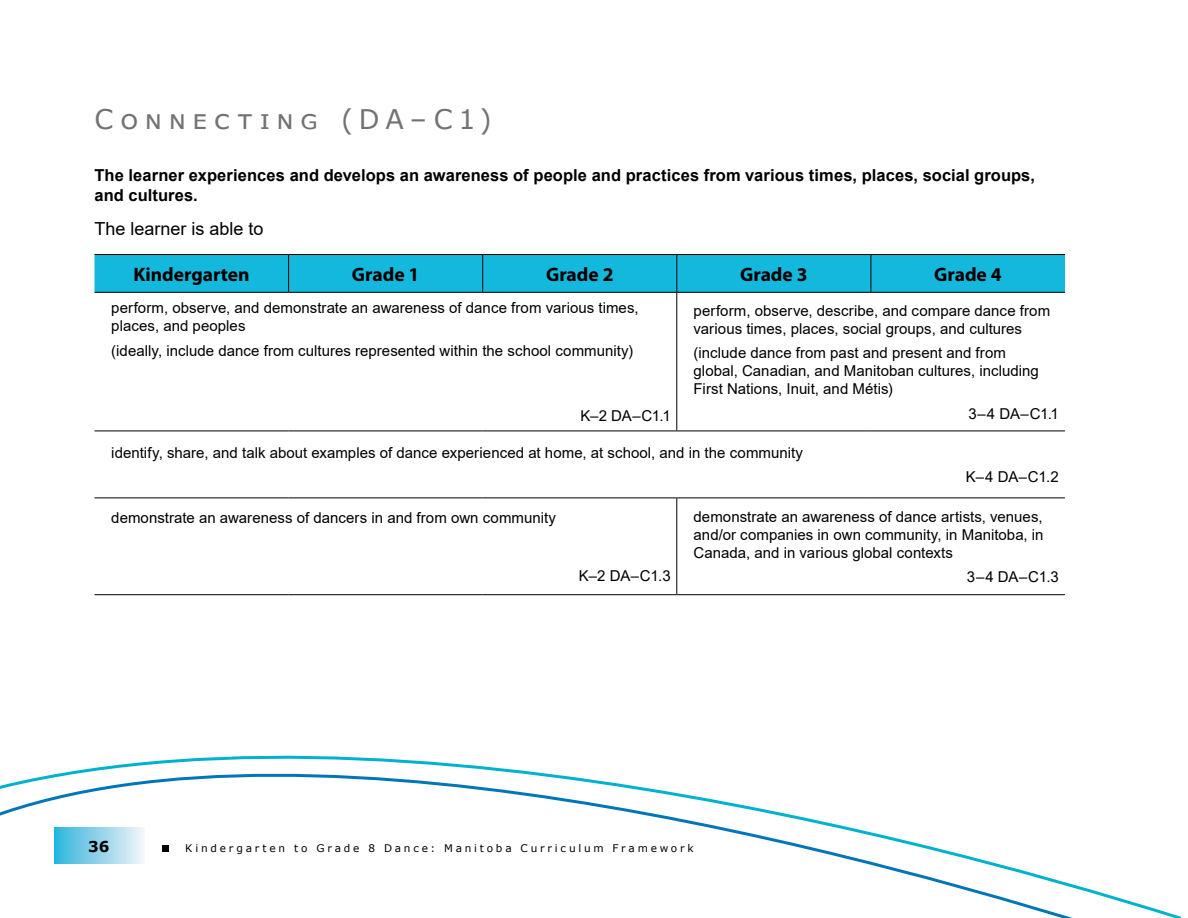
<style>
.page{position:relative;width:1188px;height:918px;background:#fff}
.page>*{position:absolute;margin:0;border:0;box-sizing:border-box;transform-origin:0 0}
.Head_B_Recursive_Lea{font:27px "Verdana";letter-spacing:.235em;color:#727273}
.Table_Head_A{font:700 19.5px "Myriad Pro";color:#000}
.Paragraph_for_Box{font:18px "Arial";color:#000}
.Paragraph_for_Box-2{font:700 16.5px/19.8px "Arial";letter-spacing:.005em;color:#000}
.Table_Paragraph_A{font:15px/18px "Arial";color:#000}
.Table_Code_Paragraph{font:15px "Arial";letter-spacing:-.02em;color:#000}
.t1{font:700 15px "Verdana";color:#000}
.t2{font:10.5px "Verdana";letter-spacing:.265em;color:#000}
</style>
<div class="page">
<svg style="left:0;top:755px;width:1181px;height:163px"></svg>
<div style="left:94px;top:255px;width:971px;height:37px;background:#15b8dd"></div>
<hr style="left:94px;top:254px;width:195px;height:1px;background:#000">
<hr style="left:289px;top:254px;width:194px;height:1px;background:#000">
<hr style="left:288px;top:255px;width:1px;height:37px;background:#000">
<hr style="left:483px;top:254px;width:194px;height:1px;background:#000">
<hr style="left:482px;top:255px;width:1px;height:37px;background:#000">
<hr style="left:677px;top:254px;width:194px;height:1px;background:#000">
<hr style="left:676px;top:255px;width:1px;height:37px;background:#000">
<hr style="left:871px;top:254px;width:194px;height:1px;background:#000">
<hr style="left:871px;top:255px;width:1px;height:37px;background:#000">
<hr style="left:94px;top:292px;width:195px;height:1px;background:#000">
<hr style="left:289px;top:292px;width:194px;height:1px;background:#000">
<hr style="left:483px;top:292px;width:194px;height:1px;background:#000">
<hr style="left:677px;top:292px;width:194px;height:1px;background:#000">
<hr style="left:676px;top:293px;width:1px;height:138px;background:#000">
<hr style="left:871px;top:292px;width:194px;height:1px;background:#000">
<hr style="left:94px;top:431px;width:195px;height:1px;background:#000">
<hr style="left:289px;top:431px;width:194px;height:1px;background:#000">
<hr style="left:483px;top:431px;width:194px;height:1px;background:#000">
<hr style="left:677px;top:431px;width:194px;height:1px;background:#000">
<hr style="left:871px;top:431px;width:194px;height:1px;background:#000">
<hr style="left:94px;top:498px;width:195px;height:1px;background:#000">
<hr style="left:289px;top:498px;width:194px;height:1px;background:#000">
<hr style="left:483px;top:498px;width:194px;height:1px;background:#000">
<hr style="left:677px;top:498px;width:194px;height:1px;background:#000">
<hr style="left:676px;top:498px;width:1px;height:96px;background:#000">
<hr style="left:871px;top:498px;width:194px;height:1px;background:#000">
<hr style="left:94px;top:594px;width:195px;height:1px;background:#000">
<hr style="left:289px;top:594px;width:194px;height:1px;background:#000">
<hr style="left:483px;top:594px;width:194px;height:1px;background:#000">
<hr style="left:677px;top:594px;width:194px;height:1px;background:#000">
<hr style="left:871px;top:594px;width:194px;height:1px;background:#000">
<p class="Head_B_Recursive_Lea" style="left:94px;top:100px;width:399px">Connecting (DA–C1)</p>
<p class="Paragraph_for_Box-2" style="left:94px;top:165px;width:942px">The learner experiences and develops an awareness of people and practices from various times, places, social groups, and cultures.</p>
<p class="Paragraph_for_Box" style="left:94px;top:216px;width:171px">The learner is able to</p>
<p class="Table_Head_A" style="left:133px;top:261px;width:118px">Kindergarten</p>
<p class="Table_Head_A" style="left:352px;top:261px;width:69px">Grade 1</p>
<p class="Table_Head_A" style="left:546px;top:261px;width:69px">Grade 2</p>
<p class="Table_Head_A" style="left:740px;top:261px;width:69px">Grade 3</p>
<p class="Table_Head_A" style="left:934px;top:261px;width:69px">Grade 4</p>
<p class="Table_Paragraph_A" style="left:111px;top:299px;width:529px">perform, observe, and demonstrate an awareness of dance from various times, places, and peoples</p>
<p class="Table_Paragraph_A" style="left:111px;top:341px;width:523px">(ideally, include dance from cultures represented within the school community)</p>
<p class="Table_Paragraph_A" style="left:694px;top:301px;width:358px">perform, observe, describe, and compare dance from various times, places, social groups, and cultures</p>
<p class="Table_Paragraph_A" style="left:694px;top:344px;width:347px">(include dance from past and present and from global, Canadian, and Manitoban cultures, including<br>First Nations, Inuit, and Métis)</p>
<p class="Table_Code_Paragraph" style="left:968px;top:403px;width:92px">3–4 DA–C1.1</p>
<p class="Table_Paragraph_A" style="left:111px;top:443px;width:693px">identify, share, and talk about examples of dance experienced at home, at school, and in the community</p>
<p class="Table_Code_Paragraph" style="left:966px;top:467px;width:95px">K–4 DA–C1.2</p>
<p class="Table_Paragraph_A" style="left:111px;top:508px;width:446px">demonstrate an awareness of dancers in and from own community</p>
<p class="Table_Code_Paragraph" style="left:580px;top:405px;width:92px">K–2 DA–C1.1</p>
<p class="Table_Paragraph_A" style="left:694px;top:507px;width:352px;text-align:justify">demonstrate an awareness of dance artists, venues, and/or companies in own community, in Manitoba, in Canada, and in various global contexts</p>
<p class="Table_Code_Paragraph" style="left:967px;top:566px;width:94px">3–4 DA–C1.3</p>
<p class="Table_Code_Paragraph" style="left:579px;top:565px;width:93px">K–2 DA–C1.3</p>
<p class="t1" style="left:88px;top:836px;width:23px">36</p>
<p class="t2" style="left:185px;top:841px;width:510px">Kindergarten to Grade 8 Dance: Manitoba Curriculum Framework</p>
</div>
